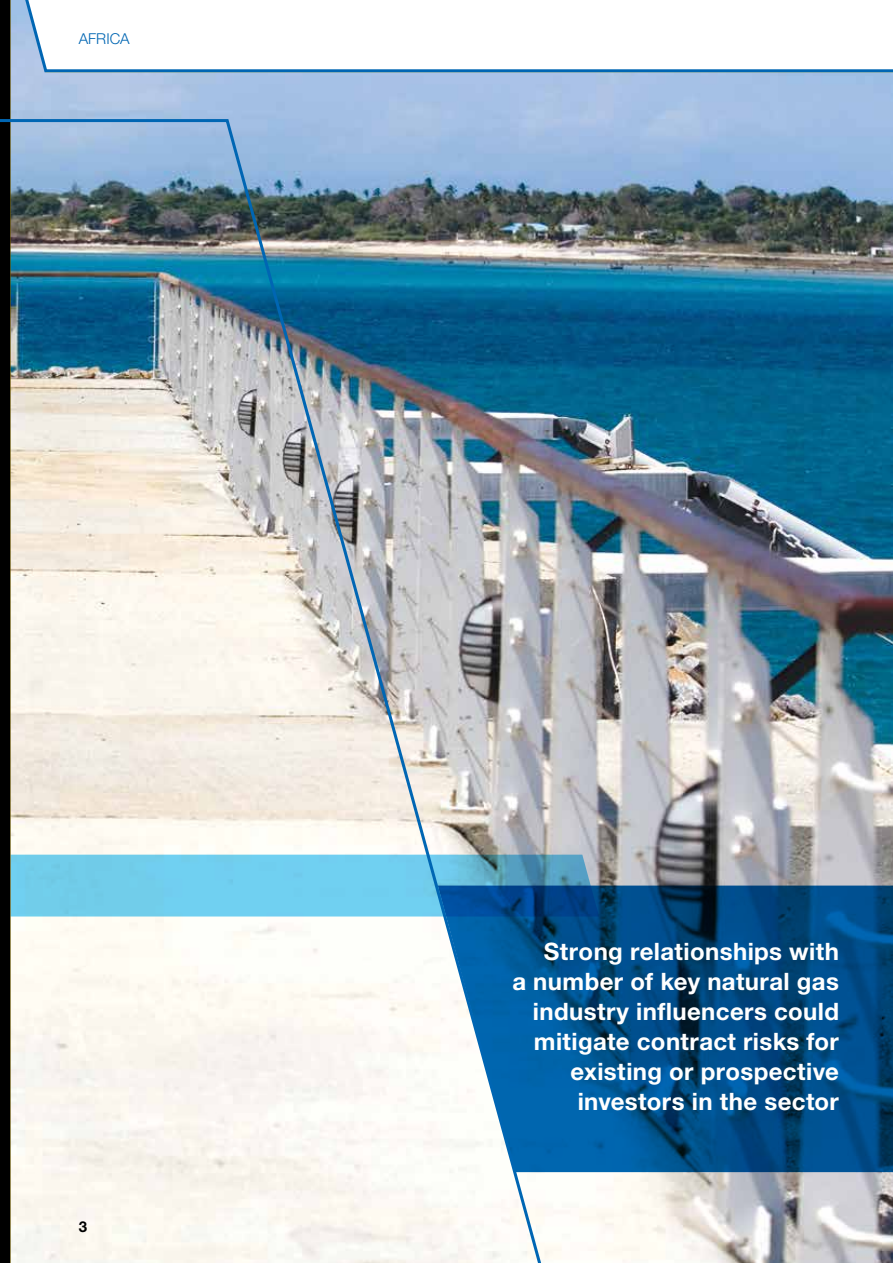
<style>
.page{position:relative;width:893px;height:1263px;background:#fff}
.page>*{position:absolute;margin:0;border:0;box-sizing:border-box;transform-origin:0 0}
.t1{font:700 24px/30px "Helvetica Neue";letter-spacing:.015em;color:#fff;text-align:right}
.t2{font:300 15px "Helvetica Neue";color:#0066b3}
.t3{font:700 15px "Helvetica Neue";color:#000}
</style>
<div class="page">
<div style="left:0;top:0;width:11px;height:1263px;background:#000"></div>
<img style="left:11px;top:74px;width:882px;height:1189px">
<svg style="left:549px;top:885px;width:344px;height:287px;background:#004a83"></svg>
<svg style="left:10px;top:0;width:880px;height:74px"></svg>
<svg style="left:890px;top:69px;width:3px;height:495px"></svg>
<svg style="left:549px;top:855px;width:50px;height:61px;background:#3873a2"></svg>
<img style="left:0;top:118px;width:549px;height:1145px">
<p class="t2" style="left:79px;top:29px;width:52px">AFRICA</p>
<p class="t3" style="left:79px;top:1217px;width:10px">3</p>
<p class="t1" style="left:512px;top:936px;width:328px">Strong relationships with<br>a number of key natural gas industry influencers could mitigate contract risks for existing or prospective investors in the sector</p>
</div>
